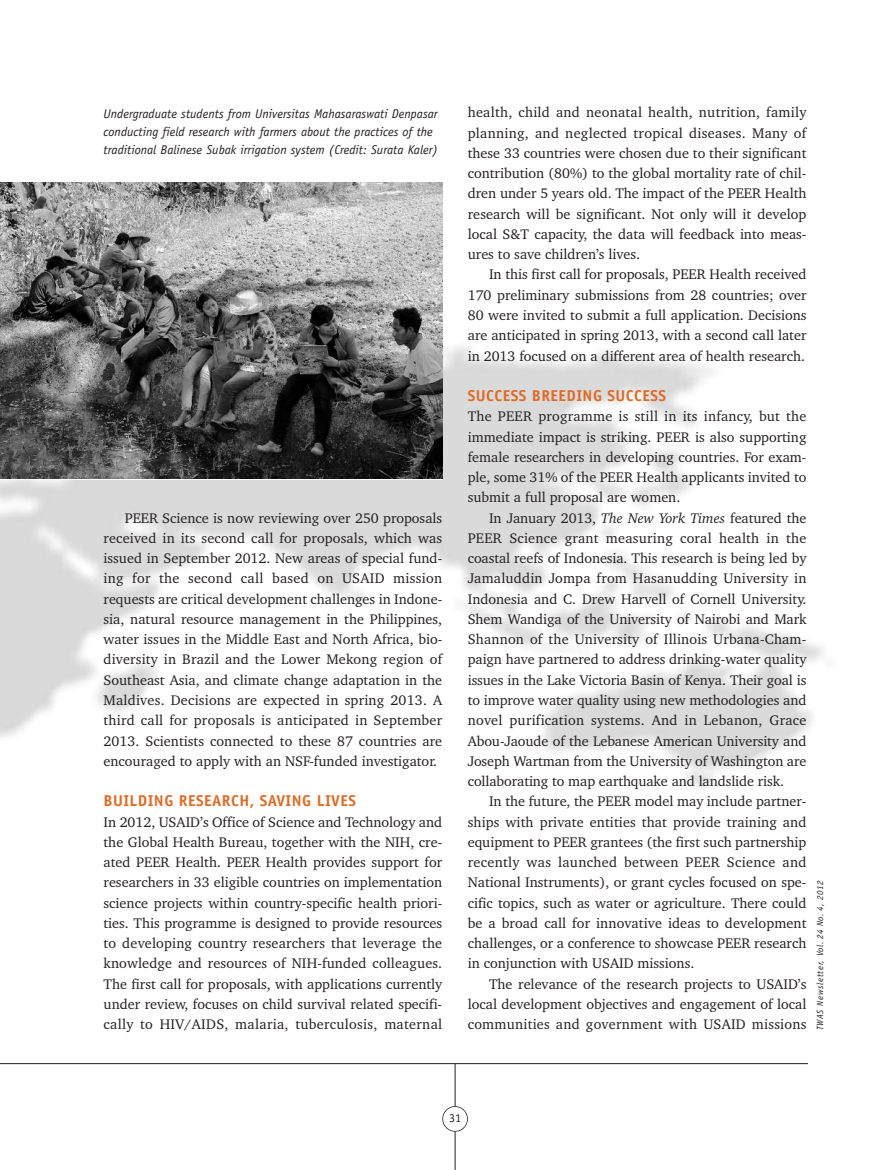
<style>
.page{position:relative;width:893px;height:1170px;background:#fff}
.page>*{position:absolute;margin:0;border:0;box-sizing:border-box;transform-origin:0 0}
.t1{font:700 15.75px "Officina Sans";letter-spacing:.03em;color:#df6b27}
.t2{font:14.25px/20.2px "Charter BT";color:#231f20;text-align:justify}
.t3{font:italic 12.75px/18px "Officina Sans";color:#231f20}
.t4{font:12px "Officina Sans";color:#231f20}
.t5{font:italic 9px "Officina Sans";letter-spacing:.05em;color:#231f20}
.s1{font-style:italic}
</style>
<div class="page">
<img style="left:0;top:323px;width:823px;height:465px">
<hr style="left:455px;top:1063px;width:1px;height:106px;background:#231f20">
<div style="left:443px;top:1106px;width:24px;height:25px;background:#fff;border-radius:50%"></div>
<div style="left:442px;top:1106px;width:26px;height:25px;border:2px solid #231f20;border-radius:50%"></div>
<hr style="left:0;top:1063px;width:808px;height:1px;background:#231f20">
<img style="left:0;top:183px;width:442px;height:296px">
<p class="t3" style="left:104px;top:106px;width:336px">Undergraduate students from Universitas Mahasaraswati Denpasar conducting field research with farmers about the practices of the traditional Balinese Subak irrigation system (Credit: Surata Kaler)</p>
<p class="t2" style="left:104px;top:508px;width:340px;text-indent:21px">PEER Science is now reviewing over 250 proposals received in its second call for proposals, which was issued in September 2012. New areas of special fund&shy;ing for the second call based on USAID mission requests are critical development challenges in Indone&shy;sia, natural resource management in the Philippines, water issues in the Middle East and North Africa, bio&shy;diversity in Brazil and the Lower Mekong region of Southeast Asia, and climate change adaptation in the Maldives. Decisions are expected in spring 2013. A third call for proposals is anticipated in September 2013. Scientists connected to these 87 countries are encouraged to apply with an NSF-funded investigator.</p>
<p class="t1" style="left:104px;top:795px;width:254px">BUILDING RESEARCH, SAVING LIVES</p>
<p class="t2" style="left:104px;top:812px;width:340px">In 2012, USAID’s Office of Science and Technology and the Global Health Bureau, together with the NIH, cre&shy;ated PEER Health. PEER Health provides support for researchers in 33 eligible countries on implementation science projects within country-specific health priori&shy;ties. This programme is designed to provide resources to developing country researchers that leverage the knowledge and resources of NIH-funded colleagues.<br>The first call for proposals, with applications currently under review, focuses on child survival related specifi&shy;cally to HIV/AIDS, malaria, tuberculosis, maternal</p>
<p class="t2" style="left:468px;top:103px;width:340px">health, child and neonatal health, nutrition, family planning, and neglected tropical diseases. Many of these 33 countries were chosen due to their significant contribution (80%) to the global mortality rate of chil&shy;dren under 5 years old. The impact of the PEER Health research will be significant. Not only will it develop local S&amp;T capacity, the data will feedback into meas&shy;ures to save children’s lives.</p>
<p class="t2" style="left:468px;top:265px;width:340px;text-indent:21px">In this first call for proposals, PEER Health received 170 preliminary submissions from 28 countries; over 80 were invited to submit a full application. Decisions are anticipated in spring 2013, with a second call later in 2013 focused on a different area of health research.</p>
<p class="t1" style="left:468px;top:390px;width:200px">SUCCESS BREEDING SUCCESS</p>
<p class="t2" style="left:468px;top:407px;width:340px">The PEER programme is still in its infancy, but the immediate impact is striking. PEER is also supporting female researchers in developing countries. For exam&shy;ple, some 31% of the PEER Health applicants invited to submit a full proposal are women.</p>
<p class="t2" style="left:468px;top:508px;width:340px;text-indent:21px">In January 2013, <span class="s1">The New York Times</span> featured the PEER Science grant measuring coral health in the coastal reefs of Indonesia. This research is being led by Jamaluddin Jompa from Hasanudding University in Indonesia and C. Drew Harvell of Cornell University.<br>Shem Wandiga of the University of Nairobi and Mark Shannon of the University of Illinois Urbana-Cham&shy;paign have partnered to address drinking-water quality issues in the Lake Victoria Basin of Kenya. Their goal is to improve water quality using new methodologies and novel purification systems. And in Lebanon, Grace Abou-Jaoude of the Lebanese American University and Joseph Wartman from the University of Washington are collaborating to map earthquake and landslide risk.</p>
<p class="t2" style="left:468px;top:792px;width:340px;text-indent:21px">In the future, the PEER model may include partner&shy;ships with private entities that provide training and equipment to PEER grantees (the first such partnership recently was launched between PEER Science and National Instruments), or grant cycles focused on spe&shy;cific topics, such as water or agriculture. There could be a broad call for innovative ideas to development challenges, or a conference to showcase PEER research in conjunction with USAID missions.</p>
<p class="t2" style="left:468px;top:974px;width:340px;text-indent:21px">The relevance of the research projects to USAID’s local development objectives and engagement of local communities and government with USAID missions</p>
<p class="t5" style="left:817px;top:1030px;width:151px;rotate:-90deg">TWAS Newsletter, Vol. 24 No. 4, 2012</p>
<p class="t4" style="left:449px;top:1113px;width:13px">31</p>
</div>
